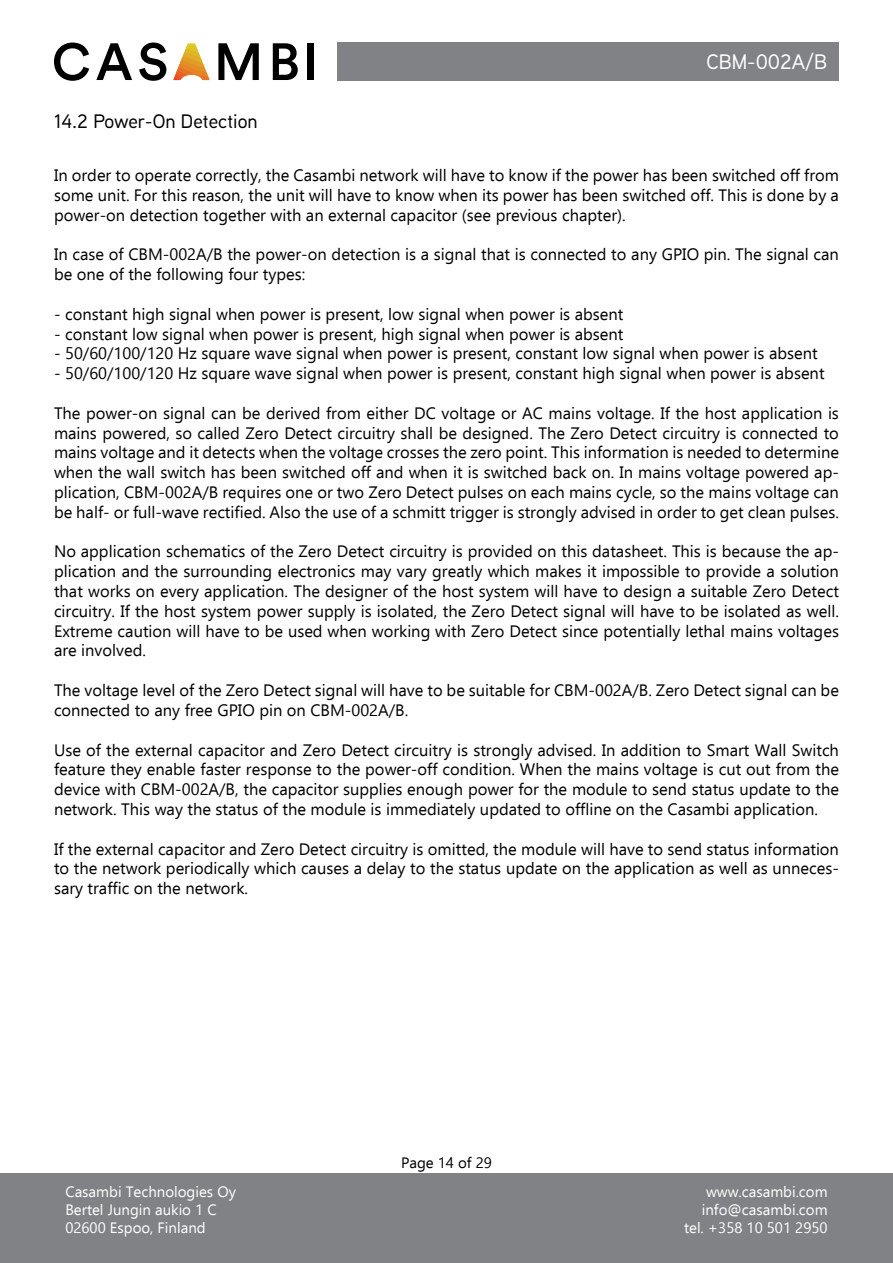
<style>
.page{position:relative;width:893px;height:1263px;background:#fff}
.page>*{position:absolute;margin:0;border:0;box-sizing:border-box;transform-origin:0 0}
.t1{font:500 21px "Aaux Next";color:#fff}
.t2{font:500 19.5px "Aaux Next";color:#000}
.t3{font:16.5px/19.8px "Ebrima";color:#000;text-align:justify}
.t4{font:15px/18px "Ebrima";color:#fff;text-align:right}
.t5{font:15px "Ebrima";color:#000}
</style>
<div class="page">
<div style="left:0;top:1174px;width:893px;height:89px;background:#808285"></div>
<svg style="left:174px;top:43px;width:35px;height:37px"></svg>
<svg style="left:54px;top:43px;width:35px;height:38px"></svg>
<svg style="left:96px;top:43px;width:36px;height:37px"></svg>
<svg style="left:139px;top:43px;width:27px;height:38px"></svg>
<svg style="left:218px;top:43px;width:41px;height:37px"></svg>
<svg style="left:273px;top:43px;width:25px;height:37px"></svg>
<div style="left:308px;top:43px;width:6px;height:37px;background:#000"></div>
<div style="left:337px;top:43px;width:502px;height:38px;background:#808285"></div>
<p class="t2" style="left:54px;top:108px;width:205px">14.2 Power-On Detection</p>
<p class="t1" style="left:706px;top:47px;width:122px">CBM-002A/B</p>
<p class="t3" style="left:54px;top:165px;width:786px">In order to operate correctly, the Casambi network will have to know if the power has been switched off from some unit. For this reason, the unit will have to know when its power has been switched off. This is done by a power-on detection together with an external capacitor (see previous chapter).</p>
<p class="t3" style="left:54px;top:244px;width:786px">In case of CBM-002A/B the power-on detection is a signal that is connected to any GPIO pin. The signal can be one of the following four types:</p>
<p class="t3" style="left:54px;top:304px;width:571px">- constant high signal when power is present, low signal when power is absent</p>
<p class="t3" style="left:54px;top:323px;width:571px">- constant low signal when power is present, high signal when power is absent</p>
<p class="t3" style="left:54px;top:343px;width:765px">- 50/60/100/120 Hz square wave signal when power is present, constant low signal when power is absent</p>
<p class="t3" style="left:54px;top:363px;width:772px">- 50/60/100/120 Hz square wave signal when power is present, constant high signal when power is absent</p>
<p class="t3" style="left:54px;top:403px;width:786px">The power-on signal can be derived from either DC voltage or AC mains voltage. If the host application is mains powered, so called Zero Detect circuitry shall be designed. The Zero Detect circuitry is connected to mains voltage and it detects when the voltage crosses the zero point. This information is needed to determine when the wall switch has been switched off and when it is switched back on. In mains voltage powered ap&shy;plication, CBM-002A/B requires one or two Zero Detect pulses on each mains cycle, so the mains voltage can be half- or full-wave rectified. Also the use of a schmitt trigger is strongly advised in order to get clean pulses.</p>
<p class="t3" style="left:54px;top:541px;width:786px">No application schematics of the Zero Detect circuitry is provided on this datasheet. This is because the ap&shy;plication and the surrounding electronics may vary greatly which makes it impossible to provide a solution that works on every application. The designer of the host system will have to design a suitable Zero Detect circuitry. If the host system power supply is isolated, the Zero Detect signal will have to be isolated as well.<br>Extreme caution will have to be used when working with Zero Detect since potentially lethal mains voltages are involved.</p>
<p class="t3" style="left:54px;top:680px;width:786px">The voltage level of the Zero Detect signal will have to be suitable for CBM-002A/B. Zero Detect signal can be connected to any free GPIO pin on CBM-002A/B.</p>
<p class="t3" style="left:54px;top:739px;width:786px">Use of the external capacitor and Zero Detect circuitry is strongly advised. In addition to Smart Wall Switch feature they enable faster response to the power-off condition. When the mains voltage is cut out from the device with CBM-002A/B, the capacitor supplies enough power for the module to send status update to the network. This way the status of the module is immediately updated to offline on the Casambi application.</p>
<p class="t3" style="left:54px;top:838px;width:786px">If the external capacitor and Zero Detect circuitry is omitted, the module will have to send status information to the network periodically which causes a delay to the status update on the application as well as unneces&shy;sary traffic on the network.</p>
<p class="t4" style="left:65px;top:1182px;width:172px;text-align:left">Casambi Technologies Oy<br>Bertel Jungin aukio 1 C<br>02600 Espoo, Finland</p>
<p class="t5" style="left:401px;top:1151px;width:92px">Page 14 of 29</p>
<p class="t4" style="left:684px;top:1182px;width:145px">www.casambi.com info@casambi.com tel. +358 10 501 2950</p>
</div>
